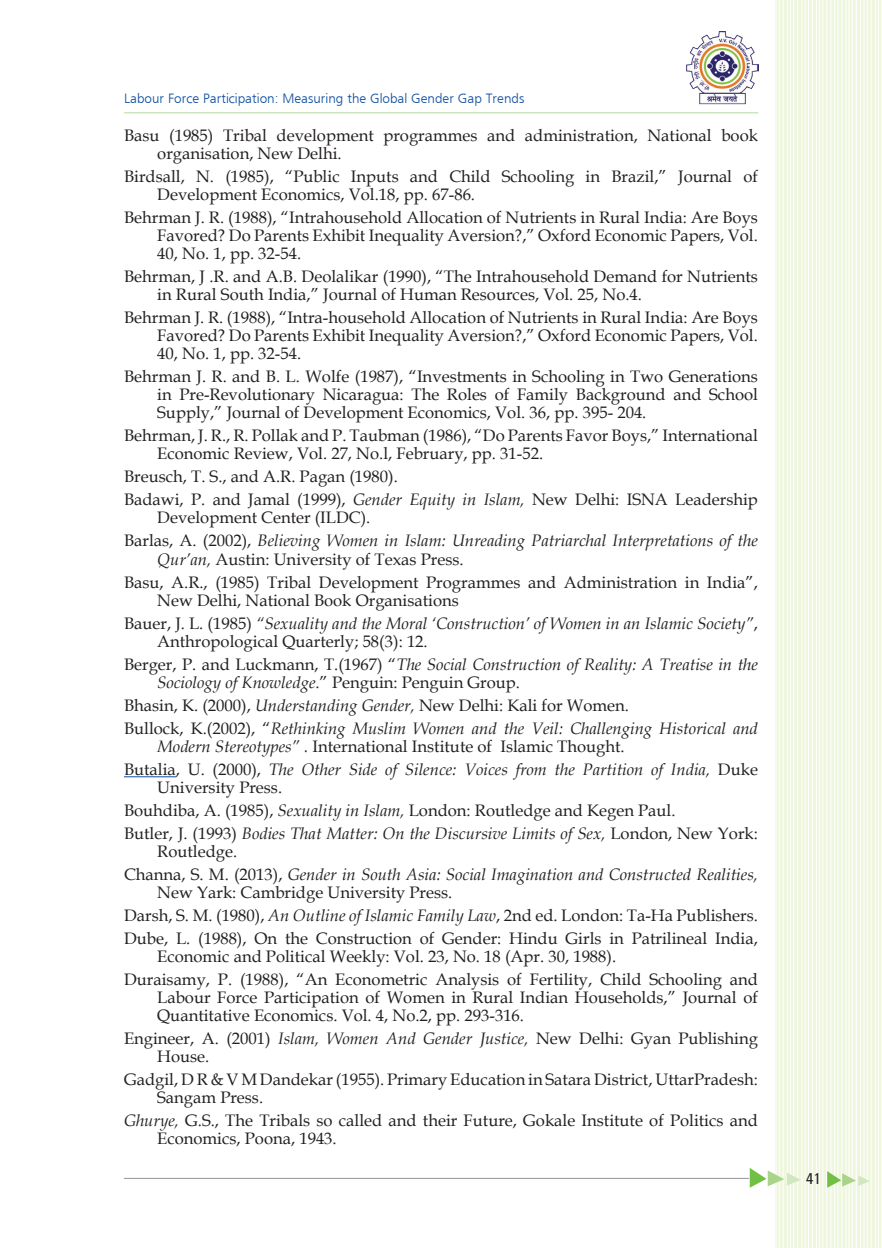
<style>
.page{position:relative;width:882px;height:1248px;background:#fff}
.page>*{position:absolute;margin:0;border:0;box-sizing:border-box;transform-origin:0 0}
.Tex-1{font:16.62px/18px "Book Antiqua";color:#231f20}
.Tex-1-2{font:italic 16.62px/18px "Book Antiqua";color:#231f20}
.t1{font:500 condensed 15.75px "Univers";color:#231f20}
.t2{font:300 14px "Frugal Sans";color:#0d4da1}
.s1{font-style:italic}
.s2{font-style:normal}
</style>
<div class="page">
<hr style="left:124px;top:112px;width:634px;height:1px;background:#b6da9b">
<hr style="left:124px;top:1177px;width:625px;height:1px;background:#939598">
<div style="left:776px;top:0;width:106px;height:1247px;background:#eff6de"></div>
<hr style="left:881px;top:0;width:1px;height:1247px;background:#fff">
<hr style="left:878px;top:0;width:1px;height:1247px;background:#fff">
<hr style="left:871px;top:0;width:1px;height:1247px;background:#fff">
<hr style="left:875px;top:0;width:1px;height:1247px;background:#fff">
<hr style="left:867px;top:0;width:1px;height:1247px;background:#fff">
<hr style="left:864px;top:0;width:1px;height:1247px;background:#fff">
<hr style="left:856px;top:0;width:1px;height:1247px;background:#fff">
<hr style="left:860px;top:0;width:1px;height:1247px;background:#fff">
<hr style="left:852px;top:0;width:1px;height:1247px;background:#fff">
<hr style="left:849px;top:0;width:1px;height:1247px;background:#fff">
<hr style="left:842px;top:0;width:1px;height:1247px;background:#fff">
<hr style="left:846px;top:0;width:1px;height:1247px;background:#fff">
<hr style="left:838px;top:0;width:1px;height:1247px;background:#fff">
<hr style="left:834px;top:0;width:1px;height:1247px;background:#fff">
<hr style="left:826px;top:0;width:1px;height:1247px;background:#fff">
<hr style="left:831px;top:0;width:1px;height:1247px;background:#fff">
<hr style="left:823px;top:0;width:1px;height:1247px;background:#fff">
<hr style="left:819px;top:0;width:1px;height:1247px;background:#fff">
<hr style="left:812px;top:0;width:1px;height:1247px;background:#fff">
<hr style="left:816px;top:0;width:1px;height:1247px;background:#fff">
<hr style="left:808px;top:0;width:1px;height:1247px;background:#fff">
<hr style="left:805px;top:0;width:1px;height:1247px;background:#fff">
<hr style="left:797px;top:0;width:1px;height:1247px;background:#fff">
<hr style="left:802px;top:0;width:1px;height:1247px;background:#fff">
<hr style="left:793px;top:0;width:1px;height:1247px;background:#fff">
<hr style="left:790px;top:0;width:1px;height:1247px;background:#fff">
<hr style="left:783px;top:0;width:1px;height:1247px;background:#fff">
<hr style="left:787px;top:0;width:1px;height:1247px;background:#fff">
<hr style="left:779px;top:0;width:1px;height:1247px;background:#fff">
<hr style="left:776px;top:0;width:1px;height:1247px;background:#fff">
<svg style="left:750px;top:1167px;width:50px;height:20px"></svg>
<svg style="left:827px;top:1171px;width:42px;height:16px"></svg>
<img style="left:686px;top:31px;width:72px;height:73px">
<hr style="left:124px;top:776px;width:52px;height:1px;background:#0d4da1">
<p class="t2" style="left:124px;top:90px;width:402px">Labour Force Participation: Measuring the Global Gender Gap Trends</p>
<p class="Tex-1" style="left:157px;top:126px;width:602px;text-indent:-33px">Basu (1985) Tribal development programmes and administration, National book organisation, New Delhi.</p>
<p class="Tex-1" style="left:157px;top:167px;width:602px;text-indent:-33px">Birdsall, N. (1985), “Public Inputs and Child Schooling in Brazil,” Journal of<br>Development Economics, Vol.18, pp. 67-86.</p>
<p class="Tex-1" style="left:157px;top:208px;width:602px;text-align:justify;text-indent:-33px">Behrman J. R. (1988), “Intrahousehold Allocation of Nutrients in Rural India: Are Boys Favored? Do Parents Exhibit Inequality Aversion?,” Oxford Economic Papers, Vol.<br>40, No. 1, pp. 32-54.</p>
<p class="Tex-1" style="left:157px;top:267px;width:602px;text-indent:-33px">Behrman, J .R. and A.B. Deolalikar (1990), “The Intrahousehold Demand for Nutrients in Rural South India,” Journal of Human Resources, Vol. 25, No.4.</p>
<p class="Tex-1" style="left:157px;top:308px;width:602px;text-align:justify;text-indent:-33px">Behrman J. R. (1988), “Intra-household Allocation of Nutrients in Rural India: Are Boys Favored? Do Parents Exhibit Inequality Aversion?,” Oxford Economic Papers, Vol.<br>40, No. 1, pp. 32-54.</p>
<p class="Tex-1" style="left:157px;top:367px;width:602px;text-align:justify;text-indent:-33px">Behrman J. R. and B. L. Wolfe (1987), “Investments in Schooling in Two Generations in Pre-Revolutionary Nicaragua: The Roles of Family Background and School Supply,” Journal of Development Economics, Vol. 36, pp. 395- 204.</p>
<p class="Tex-1" style="left:157px;top:426px;width:602px;text-indent:-33px">Behrman, J. R., R. Pollak and P. Taubman (1986), “Do Parents Favor Boys,” International<br>Economic Review, Vol. 27, No.l, February, pp. 31-52.</p>
<p class="Tex-1" style="left:124px;top:467px;width:275px">Breusch, T. S., and A.R. Pagan (1980).</p>
<p class="Tex-1" style="left:157px;top:490px;width:602px;text-indent:-33px">Badawi, P. and Jamal (1999), <span class="s1">Gender Equity in Islam,</span> New Delhi: ISNA Leadership<br>Development Center (ILDC).</p>
<p class="Tex-1-2" style="left:157px;top:531px;width:602px;text-indent:-33px"><span class="s2">Barlas, A. (2002),</span> Believing Women in Islam: Unreading Patriarchal Interpretations of the<br>Qur’an, <span class="s2">Austin: University of Texas Press.</span></p>
<p class="Tex-1" style="left:157px;top:572px;width:602px;text-indent:-33px">Basu, A.R., (1985) Tribal Development Programmes and Administration in India”,<br>New Delhi, National Book Organisations</p>
<p class="Tex-1-2" style="left:157px;top:613px;width:602px;text-indent:-33px"><span class="s2">Bauer, J. L. (1985)</span> “Sexuality and the Moral ‘Construction’ of Women in an Islamic Society”<span class="s2">,<br>Anthropological Quarterly; 58(3): 12.</span></p>
<p class="Tex-1-2" style="left:157px;top:654px;width:602px;text-indent:-33px"><span class="s2">Berger, P. and Luckmann, T.(1967) “</span>The Social Construction of Reality: A Treatise in the<br>Sociology of Knowledge<span class="s2">.” Penguin: Penguin Group.</span></p>
<p class="Tex-1" style="left:124px;top:695px;width:507px">Bhasin, K. (2000), <span class="s1">Understanding Gender,</span> New Delhi: Kali for Women.</p>
<p class="Tex-1-2" style="left:157px;top:718px;width:602px;text-indent:-33px"><span class="s2">Bullock, K.(2002), “</span>Rethinking Muslim Women and the Veil: Challenging Historical and<br>Modern Stereotypes” . <span class="s2">International Institute of Islamic Thought.</span></p>
<p class="Tex-1-2" style="left:157px;top:759px;width:602px;text-indent:-33px"><span class="s2">Butalia, U. (2000),</span> The Other Side of Silence: Voices from the Partition of India, <span class="s2">Duke<br>University Press.</span></p>
<p class="Tex-1" style="left:124px;top:800px;width:553px">Bouhdiba, A. (1985), <span class="s1">Sexuality in Islam,</span> London: Routledge and Kegen Paul.</p>
<p class="Tex-1-2" style="left:157px;top:823px;width:602px;text-indent:-33px"><span class="s2">Butler, J. (1993)</span> Bodies That Matter: On the Discursive Limits of Sex, <span class="s2">London, New York:<br>Routledge.</span></p>
<p class="Tex-1-2" style="left:157px;top:864px;width:602px;text-indent:-33px"><span class="s2">Channa, S. M. (2013),</span> Gender in South Asia: Social Imagination and Constructed Realities,<br><span class="s2">New Yark: Cambridge University Press.</span></p>
<p class="Tex-1" style="left:124px;top:905px;width:635px">Darsh, S. M. (1980), <span class="s1">An Outline of Islamic Family Law</span>, 2nd ed. London: Ta-Ha Publishers.</p>
<p class="Tex-1" style="left:157px;top:928px;width:602px;text-indent:-33px">Dube, L. (1988), On the Construction of Gender: Hindu Girls in Patrilineal India,<br>Economic and Political Weekly: Vol. 23, No. 18 (Apr. 30, 1988).</p>
<p class="Tex-1" style="left:157px;top:969px;width:602px;text-align:justify;text-indent:-33px">Duraisamy, P. (1988), “An Econometric Analysis of Fertility, Child Schooling and Labour Force Participation of Women in Rural Indian Households,” Journal of Quantitative Economics. Vol. 4, No.2, pp. 293-316.</p>
<p class="Tex-1" style="left:157px;top:1028px;width:602px;text-indent:-33px">Engineer, A. (2001) <span class="s1">Islam, Women And Gender Justice,</span> New Delhi: Gyan Publishing<br>House.</p>
<p class="Tex-1" style="left:157px;top:1069px;width:602px;text-indent:-33px">Gadgil, D R &amp; V M Dandekar (1955). Primary Education in Satara District, UttarPradesh:<br>Sangam Press.</p>
<p class="Tex-1" style="left:157px;top:1110px;width:602px;text-indent:-33px"><span class="s1">Ghurye,</span> G.S., The Tribals so called and their Future, Gokale Institute of Politics and<br>Economics, Poona, 1943.</p>
<p class="t1" style="left:806px;top:1169px;width:16px">41</p>
</div>
